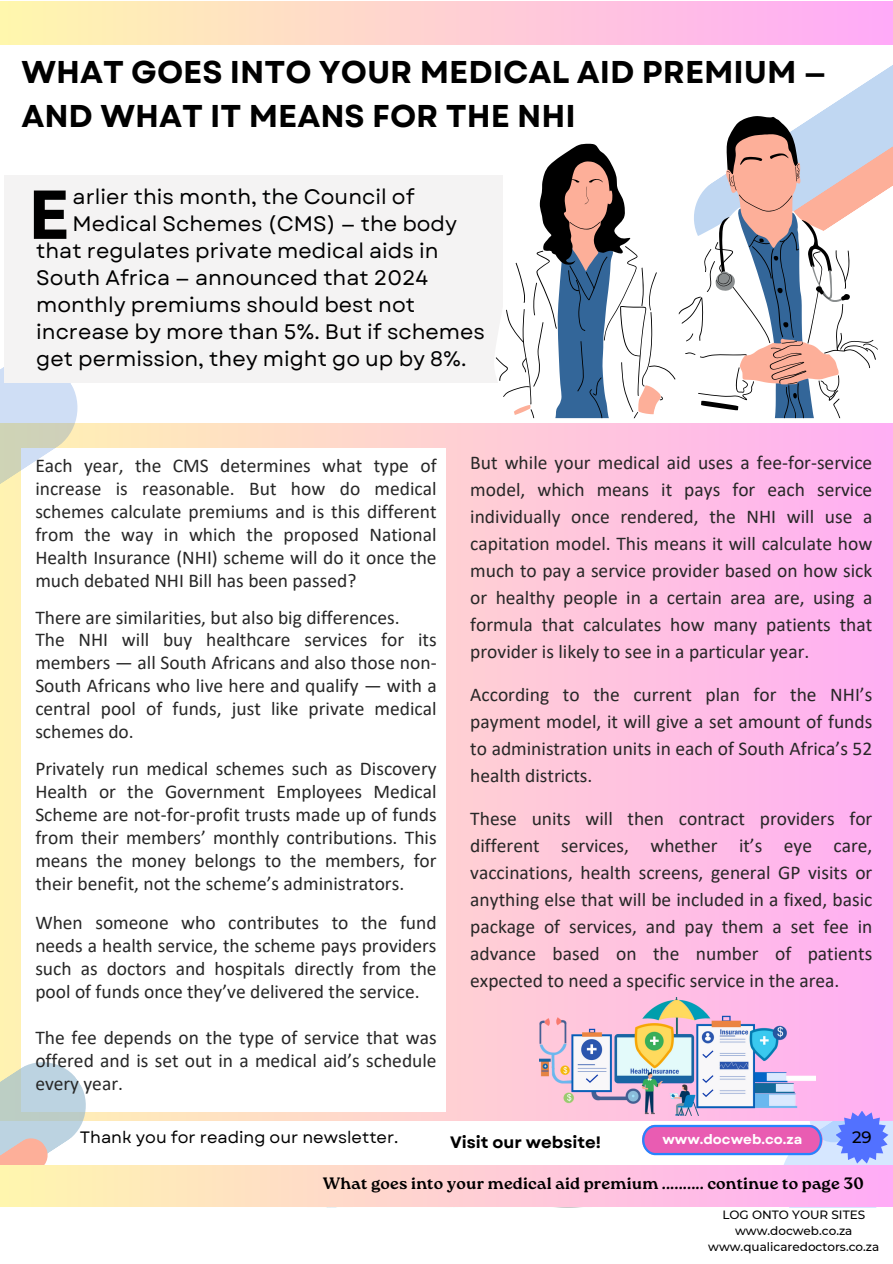
<style>
.page{position:relative;width:893px;height:1264px;background:#fff}
.page>*{position:absolute;margin:0;border:0;box-sizing:border-box;transform-origin:0 0}
.t1{font:700 69px "Garet";color:#000}
.t2{font:700 31.5px/43.8px "Garet";color:#000}
.t3{font:21px/27px "Garet";color:#000}
.t4{font:19.5px/23px "Calibri";color:#272727;text-align:justify}
.t5{font:700 16.5px "Roca One";letter-spacing:.01em;color:#000}
.t6{font:16.5px "Garet";color:#000}
.t7{font:700 16.5px "Garet";color:#000}
.t8{font:500 16.5px "Montserrat";color:#000}
.t9{font:700 13.5px "Garet";color:#fff}
.t10{font:500 12px "Montserrat";color:#000}
</style>
<div class="page">
<div style="left:0;top:423px;width:892px;height:697px;background:linear-gradient(to right,#fff5b6,#ffaef3)"></div>
<div style="left:21px;top:448px;width:425px;height:663px;background:#fff"></div>
<svg style="left:0;top:1056px;width:92px;height:151px"></svg>
<svg style="left:687px;top:1px;width:205px;height:115px"></svg>
<svg style="left:0;top:367px;width:84px;height:293px"></svg>
<svg style="left:0;top:1165px;width:642px;height:41px;background:#ffdbc7"></svg>
<svg style="left:642px;top:928px;width:250px;height:280px;background:#f0afe9"></svg>
<div style="left:0;top:2px;width:892px;height:42px;background:linear-gradient(to right,#fff7ad,#ffaaf8)"></div>
<div style="left:4px;top:175px;width:498px;height:208px;background:#f4f3f3"></div>
<svg style="left:495px;top:116px;width:397px;height:302px"></svg>
<img style="left:539px;top:997px;width:276px;height:118px">
<p class="t2" style="left:21px;top:50px;width:806px">WHAT GOES INTO YOUR MEDICAL AID PREMIUM —<br>AND WHAT IT MEANS FOR THE NHI</p>
<p class="t3" style="left:73px;top:183px;width:343px">arlier this month, the Council of</p>
<p class="t3" style="left:73px;top:210px;width:386px">Medical Schemes (CMS) — the body</p>
<p class="t3" style="left:36px;top:237px;width:450px">that regulates private medical aids in South Africa — announced that 2024 monthly premiums should best not increase by more than 5%. But if schemes get permission, they might go up by 8%.</p>
<p class="t1" style="left:28px;top:165px;width:43px">E</p>
<p class="t4" style="left:35px;top:455px;width:403px">Each year, the CMS determines what type of increase is reasonable. But how do medical schemes calculate premiums and is this different from the way in which the proposed National Health Insurance (NHI) scheme will do it once the much debated NHI Bill has been passed?</p>
<p class="t4" style="left:35px;top:607px;width:366px">There are similarities, but also big differences.</p>
<p class="t4" style="left:35px;top:630px;width:403px">The NHI will buy healthcare services for its members — all South Africans and also those non-South Africans who live here and qualify — with a central pool of funds, just like private medical schemes do.</p>
<p class="t4" style="left:35px;top:759px;width:403px">Privately run medical schemes such as Discovery Health or the Government Employees Medical Scheme are not-for-profit trusts made up of funds from their members’ monthly contributions. This means the money belongs to the members, for their benefit, not the scheme’s administrators.</p>
<p class="t4" style="left:35px;top:913px;width:403px">When someone who contributes to the fund needs a health service, the scheme pays providers such as doctors and hospitals directly from the pool of funds once they’ve delivered the service.</p>
<p class="t4" style="left:35px;top:1027px;width:403px">The fee depends on the type of service that was offered and is set out in a medical aid’s schedule every year.</p>
<p class="t4" style="left:470px;top:450px;width:403px;line-height:27px">But while your medical aid uses a fee-for-service model, which means it pays for each service individually once rendered, the NHI will use a capitation model. This means it will calculate how much to pay a service provider based on how sick or healthy people in a certain area are, using a formula that calculates how many patients that provider is likely to see in a particular year.</p>
<p class="t4" style="left:470px;top:682px;width:403px;line-height:27px">According to the current plan for the NHI’s payment model, it will give a set amount of funds to administration units in each of South Africa’s 52 health districts.</p>
<p class="t4" style="left:470px;top:806px;width:403px;line-height:27px">These units will then contract providers for different services, whether it’s eye care, vaccinations, health screens, general GP visits or anything else that will be included in a fixed, basic package of services, and pay them a set fee in advance based on the number of patients expected to need a specific service in the area.</p>
<p class="t6" style="left:80px;top:1124px;width:320px">Thank you for reading our newsletter.</p>
<p class="t7" style="left:450px;top:1130px;width:152px">Visit our website!</p>
<p class="t9" style="left:662px;top:1129px;width:141px">www.docweb.co.za</p>
<p class="t8" style="left:852px;top:1127px;width:21px">29</p>
<p class="t5" style="left:323px;top:1173px;width:542px">What goes into your medical aid premium .......... continue to page 30</p>
<p class="t10" style="left:722px;top:1207px;width:144px">LOG ONTO YOUR SITES</p>
<p class="t10" style="left:735px;top:1223px;width:119px">www.docweb.co.za</p>
<p class="t10" style="left:708px;top:1239px;width:172px">www.qualicaredoctors.co.za</p>
</div>
